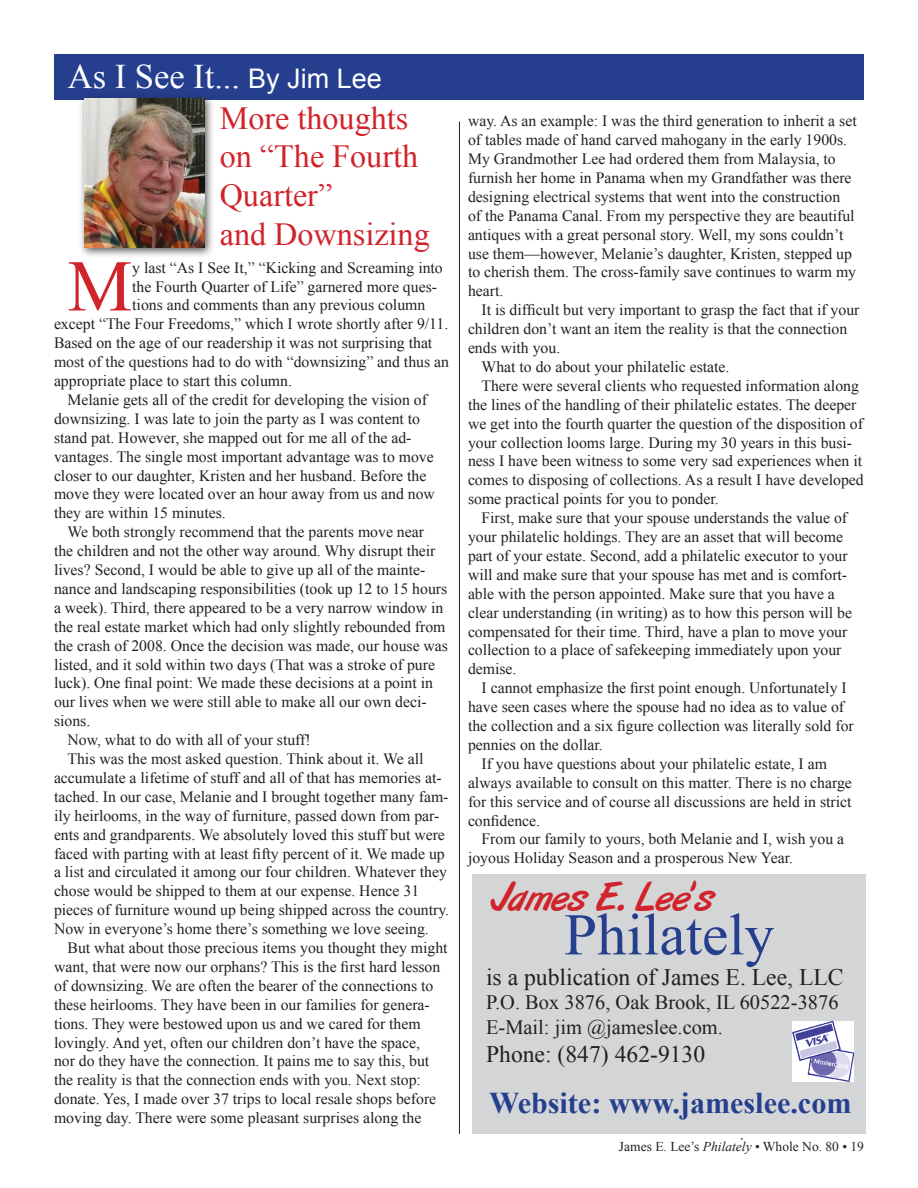
<style>
.page{position:relative;width:918px;height:1188px;background:#fff}
.page>*{position:absolute;margin:0;border:0;box-sizing:border-box;transform-origin:0 0}
.t1{font:72.9px "Times New Roman";color:#d1232a}
.t2{font:59.1px "Times New Roman";color:#253f8e}
.t3{font:39.45px "Art Brush";color:#d1232a}
.t4{font:34.5px "Times New Roman";color:#fff}
.t5{font:32.25px "Times New Roman";color:#d1232a}
.t6{font:700 30.15px "Times New Roman";color:#253f8e}
.t7{font:27px "Arial";color:#fff}
.t8{font:23.7px "Times New Roman";color:#231f20}
.t9{font:20.4px "Times New Roman";color:#231f20}
.t10{font:15.75px/18.9px "Times New Roman";color:#231f20}
.t11{font:13.5px "Times New Roman";color:#231f20}
.s1{font-style:italic}
</style>
<div class="page">
<div style="left:54px;top:54px;width:810px;height:46px;background:#253f8e"></div>
<hr style="left:459px;top:122px;width:1px;height:1012px;background:#231f20">
<div style="left:472px;top:875px;width:394px;height:259px;background:#d4d5d7"></div>
<img style="left:793px;top:1021px;width:60px;height:61px">
<div style="left:78px;top:92px;width:137px;height:166px;background:#231f20;opacity:.75"></div>
<img style="left:84px;top:98px;width:120px;height:150px">
<p class="t4" style="left:68px;top:53px;width:174px">As I See It...</p>
<p class="t7" style="left:248px;top:61px;width:135px">By Jim Lee</p>
<p class="t5" style="left:220px;top:96px;width:190px">More thoughts</p>
<p class="t5" style="left:220px;top:135px;width:200px">on “The Fourth</p>
<p class="t5" style="left:220px;top:174px;width:114px">Quarter”</p>
<p class="t5" style="left:220px;top:212px;width:212px">and Downsizing</p>
<p class="t1" style="left:68px;top:237px;width:66px">M</p>
<p class="t10" style="left:132px;top:258px;width:312px">y last “As I See It,” “Kicking and Screaming into</p>
<p class="t10" style="left:132px;top:277px;width:306px">the Fourth Quarter of Life” garnered more ques-</p>
<p class="t10" style="left:132px;top:296px;width:295px">tions and comments than any previous column</p>
<p class="t10" style="left:54px;top:314px;width:396px">except “The Four Freedoms,” which I wrote shortly after 9/11.</p>
<p class="t10" style="left:54px;top:333px;width:380px">Based on the age of our readership it was not surprising that</p>
<p class="t10" style="left:54px;top:352px;width:397px">most of the questions had to do with “downsizing” and thus an</p>
<p class="t10" style="left:54px;top:371px;width:239px">appropriate place to start this column.</p>
<p class="t10" style="left:54px;top:390px;width:382px;text-indent:14px">Melanie gets all of the credit for developing the vision of downsizing. I was late to join the party as I was content to stand pat. However, she mapped out for me all of the ad&shy;vantages. The single most important advantage was to move closer to our daughter, Kristen and her husband. Before the move they were located over an hour away from us and now they are within 15 minutes.</p>
<p class="t10" style="left:54px;top:522px;width:396px;text-indent:14px">We both strongly recommend that the parents move near<br>the children and not the other way around. Why disrupt their lives? Second, I would be able to give up all of the mainte&shy;nance and landscaping responsibilities (took up 12 to 15 hours a week). Third, there appeared to be a very narrow window in the real estate market which had only slightly rebounded from the crash of 2008. Once the decision was made, our house was listed, and it sold within two days (That was a stroke of pure luck). One final point: We made these decisions at a point in our lives when we were still able to make all our own deci&shy;sions.</p>
<p class="t10" style="left:68px;top:730px;width:245px">Now, what to do with all of your stuff!</p>
<p class="t10" style="left:54px;top:749px;width:397px;text-indent:14px">This was the most asked question. Think about it. We all accumulate a lifetime of stuff and all of that has memories at&shy;tached. In our case, Melanie and I brought together many fam&shy;ily heirlooms, in the way of furniture, passed down from par&shy;ents and grandparents. We absolutely loved this stuff but were faced with parting with at least fifty percent of it. We made up a list and circulated it among our four children. Whatever they chose would be shipped to them at our expense. Hence 31 pieces of furniture wound up being shipped across the country.<br>Now in everyone’s home there’s something we love seeing.</p>
<p class="t10" style="left:54px;top:938px;width:395px;text-indent:14px">But what about those precious items you thought they might want, that were now our orphans? This is the first hard lesson of downsizing. We are often the bearer of the connections to these heirlooms. They have been in our families for genera&shy;tions. They were bestowed upon us and we cared for them lovingly. And yet, often our children don’t have the space,<br>nor do they have the connection. It pains me to say this, but the reality is that the connection ends with you. Next stop: donate. Yes, I made over 37 trips to local resale shops before moving day. There were some pleasant surprises along the</p>
<p class="t10" style="left:468px;top:111px;width:390px">way. As an example: I was the third generation to inherit a set of tables made of hand carved mahogany in the early 1900s.<br>My Grandmother Lee had ordered them from Malaysia, to furnish her home in Panama when my Grandfather was there designing electrical systems that went into the construction of the Panama Canal. From my perspective they are beautiful antiques with a great personal story. Well, my sons couldn’t use them—however, Melanie’s daughter, Kristen, stepped up to cherish them. The cross-family save continues to warm my heart.</p>
<p class="t10" style="left:468px;top:300px;width:393px;text-indent:14px">It is difficult but very important to grasp the fact that if your children don’t want an item the reality is that the connection ends with you.</p>
<p class="t10" style="left:482px;top:357px;width:250px">What to do about your philatelic estate.</p>
<p class="t10" style="left:468px;top:376px;width:397px;text-indent:14px">There were several clients who requested information along the lines of the handling of their philatelic estates. The deeper we get into the fourth quarter the question of the disposition of your collection looms large. During my 30 years in this busi&shy;ness I have been witness to some very sad experiences when it comes to disposing of collections. As a result I have developed some practical points for you to ponder.</p>
<p class="t10" style="left:468px;top:508px;width:386px;text-indent:14px">First, make sure that your spouse understands the value of your philatelic holdings. They are an asset that will become part of your estate. Second, add a philatelic executor to your will and make sure that your spouse has met and is comfort&shy;able with the person appointed. Make sure that you have a clear understanding (in writing) as to how this person will be compensated for their time. Third, have a plan to move your collection to a place of safekeeping immediately upon your demise.</p>
<p class="t10" style="left:468px;top:678px;width:387px;text-indent:14px">I cannot emphasize the first point enough. Unfortunately I have seen cases where the spouse had no idea as to value of the collection and a six figure collection was literally sold for pennies on the dollar.</p>
<p class="t10" style="left:468px;top:754px;width:385px;text-indent:14px">If you have questions about your philatelic estate, I am always available to consult on this matter. There is no charge for this service and of course all discussions are held in strict confidence.</p>
<p class="t10" style="left:468px;top:830px;width:378px;text-indent:14px">From our family to yours, both Melanie and I, wish you a joyous Holiday Season and a prosperous New Year.</p>
<p class="t3" style="left:491px;top:875px;width:224px">James E. Lee's</p>
<p class="t2" style="left:564px;top:895px;width:212px">Philately</p>
<p class="t8" style="left:486px;top:961px;width:359px">is a publication of James E. Lee, LLC</p>
<p class="t9" style="left:486px;top:989px;width:354px">P.O. Box 3876, Oak Brook, IL 60522-3876</p>
<p class="t9" style="left:486px;top:1013px;width:238px">E-Mail: jim @jameslee.com.</p>
<p class="t8" style="left:486px;top:1038px;width:221px">Phone: (847) 462-9130</p>
<p class="t6" style="left:489px;top:1082px;width:364px">Website: www.jameslee.com</p>
<p class="t11" style="left:619px;top:1137px;width:247px">James E. Lee’s <span class="s1">Philately</span> • Whole No. 80 • 19</p>
</div>
